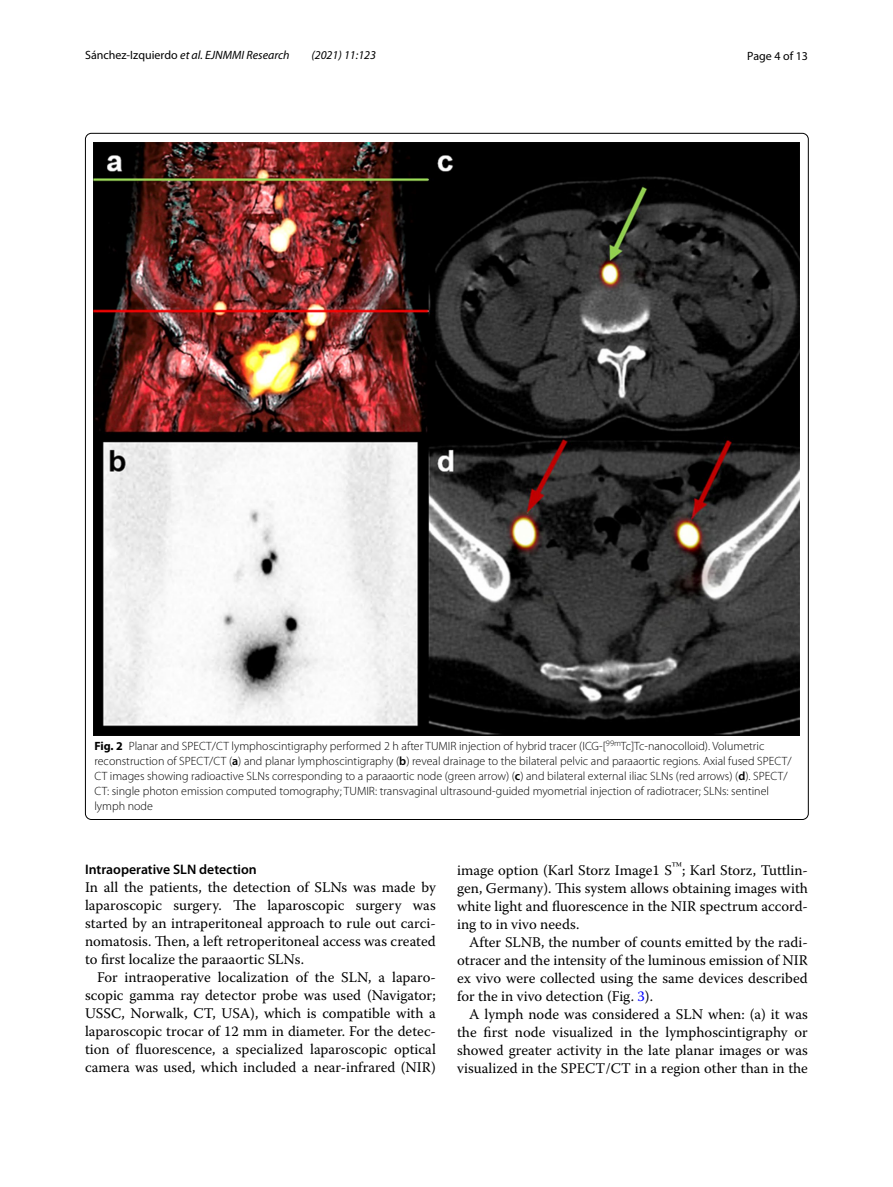
<style>
.page{position:relative;width:893px;height:1187px;background:#fff}
.page>*{position:absolute;margin:0;border:0;box-sizing:border-box;transform-origin:0 0}
.t1{font:14.7px/18px "Warnock Pro";color:#000;text-align:justify}
.t2{font:600 13.8px "Myriad Pro";color:#000}
.t3{font:300 12px/15px "Myriad Pro";color:#000}
.t4{font:italic 12px "Myriad Pro";color:#000}
.t5{font:12px "Myriad Pro";color:#000}
.s1{font-style:normal}
.s2{font-weight:700}
.s3{font-weight:600}
.s4{color:#00f}
</style>
<div class="page">
<img style="left:94px;top:142px;width:706px;height:593px">
<p class="t4" style="left:85px;top:48px;width:206px"><span class="s1">Sánchez‑Izquierdo</span> et al. EJNMMI Research</p>
<p class="t4" style="left:311px;top:48px;width:66px">(2021) 11:123</p>
<p class="t5" style="left:747px;top:48px;width:62px">Page 4 of 13</p>
<p class="t3" style="left:94px;top:739px;width:699px"><span class="s2">Fig. 2</span> Planar and SPECT/CT lymphoscintigraphy performed 2 h after TUMIR injection of hybrid tracer (ICG-[<sup>99m</sup>Tc]Tc-nanocolloid). Volumetric reconstruction of SPECT/CT (<span class="s3">a</span>) and planar lymphoscintigraphy (<span class="s3">b</span>) reveal drainage to the bilateral pelvic and paraaortic regions. Axial fused SPECT/ CT images showing radioactive SLNs corresponding to a paraaortic node (green arrow) (<span class="s3">c</span>) and bilateral external iliac SLNs (red arrows) (<span class="s3">d</span>). SPECT/ CT: single photon emission computed tomography; TUMIR: transvaginal ultrasound-guided myometrial injection of radiotracer; SLNs: sentinel lymph node</p>
<p class="t2" style="left:85px;top:860px;width:173px">Intraoperative SLN detection</p>
<p class="t1" style="left:85px;top:878px;width:352px">In all the patients, the detection of SLNs was made by laparoscopic surgery. The laparoscopic surgery was started by an intraperitoneal approach to rule out carci&shy;nomatosis. Then, a left retroperitoneal access was created to first localize the paraaortic SLNs.</p>
<p class="t1" style="left:85px;top:968px;width:352px;text-indent:12px">For intraoperative localization of the SLN, a laparo&shy;scopic gamma ray detector probe was used (Navigator; USSC, Norwalk, CT, USA), which is compatible with a laparoscopic trocar of 12 mm in diameter. For the detec&shy;tion of fluorescence, a specialized laparoscopic optical camera was used, which included a near-infrared (NIR)</p>
<p class="t1" style="left:457px;top:860px;width:352px">image option (Karl Storz Image1 S<sup>™</sup>; Karl Storz, Tuttlin&shy;gen, Germany). This system allows obtaining images with white light and fluorescence in the NIR spectrum accord&shy;ing to in vivo needs.</p>
<p class="t1" style="left:457px;top:932px;width:352px;text-indent:12px">After SLNB, the number of counts emitted by the radi&shy;otracer and the intensity of the luminous emission of NIR ex vivo were collected using the same devices described for the in vivo detection (Fig. <span class="s4">3</span>).</p>
<p class="t1" style="left:457px;top:1004px;width:352px;text-indent:12px">A lymph node was considered a SLN when: (a) it was the first node visualized in the lymphoscintigraphy or showed greater activity in the late planar images or was visualized in the SPECT/CT in a region other than in the</p>
</div>
